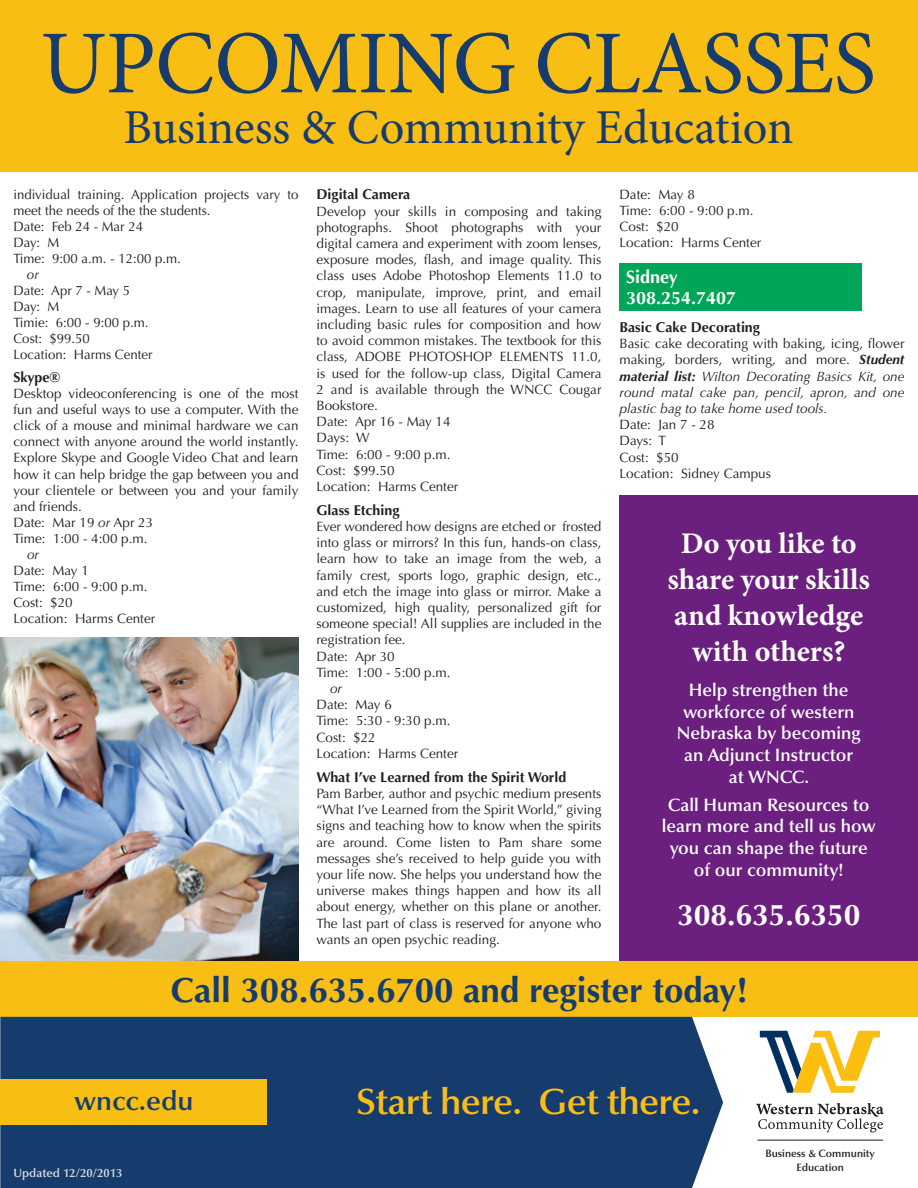
<style>
.page{position:relative;width:918px;height:1188px;background:#fff}
.page>*{position:absolute;margin:0;border:0;box-sizing:border-box;transform-origin:0 0}
.t1{font:90px "Minion Pro";letter-spacing:-.01em;color:#163c6e}
.t2{font:48.75px "Minion Pro";color:#163c6e}
.t3{font:600 36.75px "Optima LT Std";letter-spacing:-.02em;color:#f8be14}
.t4{font:700 34.95px "Optima LT Std";color:#163c6e}
.t5{font:700 30px/36px "Minion Pro";color:#fff;text-align:center}
.t6{font:700 30px "Optima LT Std";color:#fff}
.t7{font:600 27.15px "Optima LT Std";color:#163c6e}
.t8{font:600 18px/21.6px "Optima LT Std";color:#fff;text-align:center}
.t9{font:700 18px/21.6px "Optima LT Std";color:#fff}
.t10{font:700 14.25px "Optima LT Std";color:#231f20}
.t11{font:13.5px/16.2px "Optima LT Std";color:#231f20}
.t12{font:italic 13.5px/16.2px "Optima LT Std";color:#231f20;text-align:justify}
.t13{font:600 12px "Optima LT Std";color:#dcdddf}
.t14{font:600 10.65px/14.1px "Optima LT Std";color:#231f20;text-align:center}
.s1{font-style:italic}
.s2{font-style:normal}
.s3{font-weight:700}
</style>
<div class="page">
<img style="left:1px;top:638px;width:298px;height:323px">
<div style="left:0;top:961px;width:918px;height:56px;background:#f8be14"></div>
<div style="left:0;top:1017px;width:723px;height:171px;background:#163c6e"></div>
<div style="left:0;top:1080px;width:267px;height:45px;background:#f8be14"></div>
<svg style="left:756px;top:1103px;width:128px;height:30px"></svg>
<hr style="left:758px;top:1140px;width:125px;height:1px;background:#231f20">
<svg style="left:760px;top:1031px;width:120px;height:62px"></svg>
<div style="left:1px;top:0;width:917px;height:171px;background:#f8be14"></div>
<div style="left:620px;top:263px;width:242px;height:47px;background:#00a557"></div>
<div style="left:620px;top:495px;width:298px;height:466px;background:#6b1f7e"></div>
<h1 class="t1" style="left:40px;top:3px;width:837px">Upcoming Classes</h1>
<h2 class="t2" style="left:123px;top:95px;width:672px">Business &amp; Community Education</h2>
<p class="t11" style="left:14px;top:186px;width:287px">individual training. Application projects vary to meet the needs of the the students.<br>Date: Feb 24 - Mar 24<br>Day: M<br>Time: 9:00 a.m. - 12:00 p.m.</p>
<p class="t12" style="left:27px;top:267px;width:13px">or</p>
<p class="t11" style="left:14px;top:283px;width:140px">Date: Apr 7 - May 5<br>Day: M<br>Timie: 6:00 - 9:00 p.m.<br>Cost: $99.50<br>Location: Harms Center</p>
<p class="t10" style="left:14px;top:369px;width:48px">Skype®</p>
<p class="t11" style="left:14px;top:386px;width:287px">Desktop videoconferencing is one of the most fun and useful ways to use a computer. With the click of a mouse and minimal hardware we can connect with anyone around the world instantly.<br>Explore Skype and Google Video Chat and learn how it can help bridge the gap between you and your clientele or between you and your family and friends.<br>Date: Mar 19 <span class="s1">or</span> Apr 23<br>Time: 1:00 - 4:00 p.m.</p>
<p class="t12" style="left:27px;top:546px;width:14px">or</p>
<p class="t11" style="left:14px;top:562px;width:143px">Date: May 1<br>Time: 6:00 - 9:00 p.m.<br>Cost: $20<br>Location: Harms Center</p>
<p class="t10" style="left:316px;top:186px;width:95px">Digital Camera</p>
<p class="t11" style="left:316px;top:203px;width:287px">Develop your skills in composing and taking photographs. Shoot photographs with your digital camera and experiment with zoom lenses, exposure modes, flash, and image quality. This class uses Adobe Photoshop Elements 11.0 to crop, manipulate, improve, print, and email images. Learn to use all features of your camera including basic rules for composition and how to avoid common mistakes. The textbook for this class, ADOBE PHOTOSHOP ELEMENTS 11.0, is used for the follow-up class, Digital Camera 2 and is available through the WNCC Cougar Bookstore.<br>Date: Apr 16 - May 14<br>Days: W<br>Time: 6:00 - 9:00 p.m.<br>Cost: $99.50<br>Location: Harms Center</p>
<p class="t10" style="left:316px;top:502px;width:84px">Glass Etching</p>
<p class="t11" style="left:316px;top:519px;width:287px">Ever wondered how designs are etched or frosted into glass or mirrors? In this fun, hands-on class, learn how to take an image from the web, a family crest, sports logo, graphic design, etc., and etch the image into glass or mirror. Make a customized, high quality, personalized gift for someone special! All supplies are included in the registration fee.<br>Date: Apr 30<br>Time: 1:00 - 5:00 p.m.</p>
<p class="t12" style="left:330px;top:681px;width:14px">or</p>
<p class="t11" style="left:316px;top:697px;width:143px">Date: May 6<br>Time: 5:30 - 9:30 p.m.<br>Cost: $22<br>Location: Harms Center</p>
<p class="t10" style="left:316px;top:769px;width:251px">What I ’ve Learned from the Spirit World</p>
<p class="t11" style="left:316px;top:785px;width:287px;text-align:justify">Pam Barber, author and psychic medium presents “What I’ve Learned from the Spirit World,” giving signs and teaching how to know when the spirits are around. Come listen to Pam share some messages she’s received to help guide you with your life now. She helps you understand how the universe makes things happen and how its all about energy, whether on this plane or another.<br>The last part of class is reserved for anyone who wants an open psychic reading.</p>
<p class="t11" style="left:619px;top:186px;width:143px">Date: May 8<br>Time: 6:00 - 9:00 p.m.<br>Cost: $20<br>Location: Harms Center</p>
<h3 class="t9" style="left:626px;top:266px;width:112px">Sidney<br>308.254.7407</h3>
<p class="t10" style="left:620px;top:319px;width:142px">Basic Cake Decorating</p>
<p class="t12" style="left:620px;top:336px;width:287px"><span class="s2">Basic cake decorating with baking, icing, flower making, borders, writing, and more.</span> <span class="s3">Student material list:</span> Wilton Decorating Basics Kit, one round matal cake pan, pencil, apron, and one plastic bag to take home used tools.</p>
<p class="t11" style="left:620px;top:417px;width:153px">Date: Jan 7 - 28<br>Days: T<br>Cost: $50<br>Location: Sidney Campus</p>
<h3 class="t5" style="left:667px;top:525px;width:204px">Do you like to share your skills and knowledge with others?</h3>
<h3 class="t8" style="left:677px;top:679px;width:186px">Help strengthen the workforce of western<br>Nebraska by becoming an Adjunct Instructor at WNCC.</h3>
<h3 class="t8" style="left:662px;top:794px;width:215px">Call Human Resources to learn more and tell us how you can shape the future of our community!</h3>
<h3 class="t6" style="left:677px;top:898px;width:185px">308.635.6350</h3>
<h3 class="t4" style="left:171px;top:970px;width:579px">Call 308.635.6700 and register today!</h3>
<h3 class="t7" style="left:74px;top:1085px;width:121px">wncc.edu</h3>
<h3 class="t3" style="left:356px;top:1081px;width:346px">Start here. Get there.</h3>
<p class="t13" style="left:14px;top:1166px;width:110px">Updated 12/20/2013</p>
<p class="t14" style="left:765px;top:1146px;width:111px">Business &amp; Community<br>Education</p>
</div>
